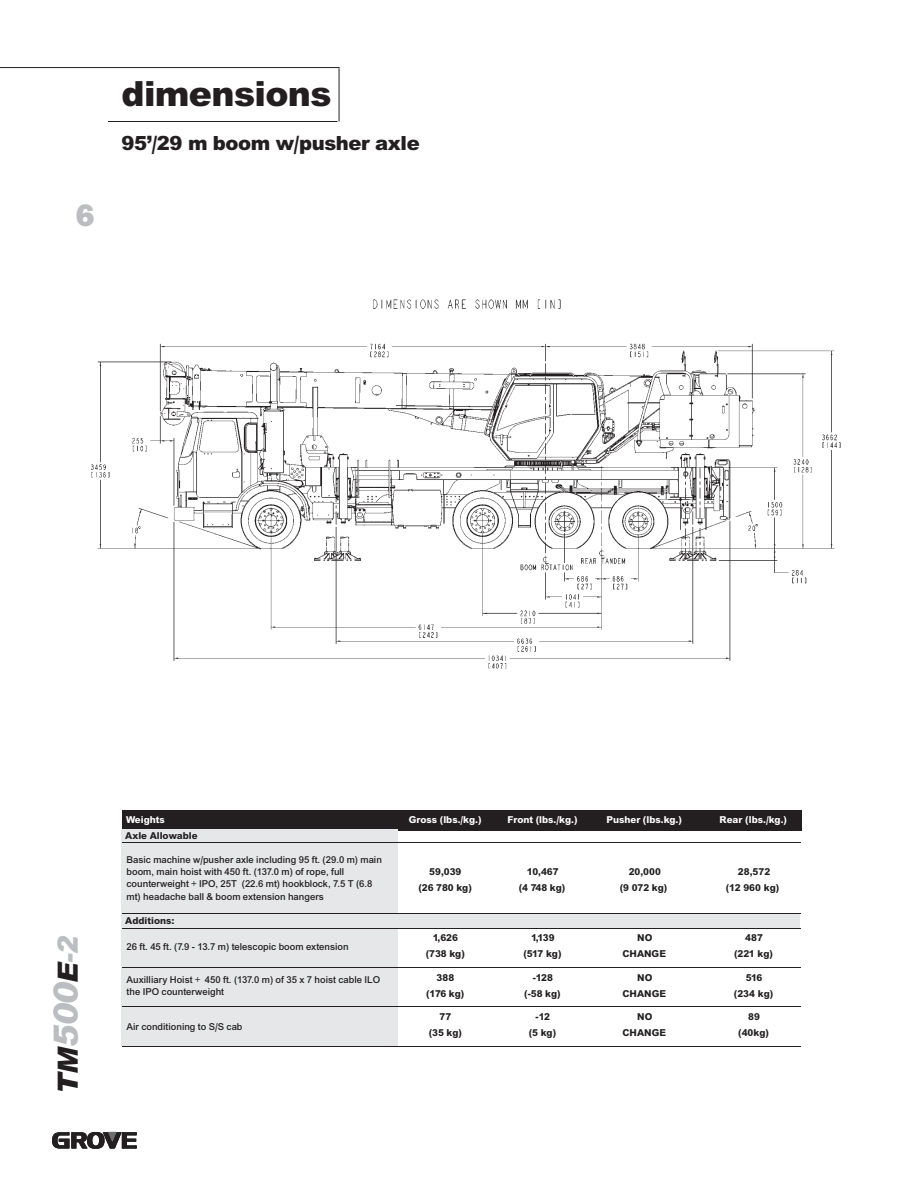
<style>
.page{position:relative;width:918px;height:1188px;background:#fff}
.page>*{position:absolute;margin:0;border:0;box-sizing:border-box;transform-origin:0 0}
.t1{font:900 37.35px "Arial";letter-spacing:-.02em;color:#231f20}
.t2{font:800 31.2px "Franklin Gothic";color:#bcbdc0}
.t3{font:30px "Arial Blk Itl";color:#231f20}
.t4{font:900 21px "Arial";letter-spacing:-.02em;color:#231f20}
.t5{font:10.2px/12.3px "Arial Mdm";color:#231f20}
.t6{font:10.2px "Arial Bld";color:#231f20}
.t7{font:10.2px "Arial Bld";color:#fff}
.s1{font-size:36px;color:#bcbdc0}
.s2{color:#bcbdc0}
</style>
<div class="page">
<hr style="left:339px;top:68px;width:1px;height:54px;background:#231f20">
<hr style="left:0;top:67px;width:340px;height:1px;background:#231f20">
<hr style="left:108px;top:121px;width:229px;height:1px;background:#231f20">
<img style="left:91px;top:299px;width:750px;height:370px">
<div style="left:122px;top:810px;width:680px;height:20px;background:#231f20"></div>
<div style="left:122px;top:830px;width:276px;height:216px;background:#e6e7e9"></div>
<div style="left:122px;top:913px;width:678px;height:16px;background:#e6e7e9"></div>
<hr style="left:122px;top:843px;width:679px;height:1px;background:#231f20">
<hr style="left:122px;top:913px;width:679px;height:1px;background:#231f20">
<hr style="left:122px;top:929px;width:679px;height:1px;background:#231f20">
<hr style="left:122px;top:967px;width:679px;height:1px;background:#231f20">
<hr style="left:122px;top:1006px;width:679px;height:1px;background:#231f20">
<hr style="left:122px;top:1046px;width:679px;height:1px;background:#231f20">
<svg style="left:52px;top:1132px;width:84px;height:17px"></svg>
<h2 class="t2" style="left:76px;top:197px;width:20px">6</h2>
<h1 class="t1" style="left:122px;top:81px;width:212px">dimensions</h1>
<h3 class="t4" style="left:122px;top:136px;width:300px">95’/29 m boom w/pusher axle</h3>
<h3 class="t3" style="left:58px;top:1094px;width:159px;rotate:-90deg">TM<span class="s1">500</span>E<span class="s2">-2</span></h3>
<p class="t7" style="left:126px;top:816px;width:40px">Weights</p>
<p class="t5" style="left:127px;top:854px;width:257px">Basic machine w/pusher axle including 95 ft. (29.0 m) main boom, main hoist with 450 ft. (137.0 m) of rope, full counterweight + IPO, 25T (22.6 mt) hookblock, 7.5 T (6.8 mt) headache ball &amp; boom extension hangers</p>
<p class="t6" style="left:125px;top:833px;width:74px">Axle Allowable</p>
<p class="t6" style="left:125px;top:918px;width:51px">Additions:</p>
<p class="t5" style="left:127px;top:942px;width:224px">26 ft. 45 ft. (7.9 - 13.7 m) telescopic boom extension</p>
<p class="t5" style="left:127px;top:975px;width:255px">Auxilliary Hoist + 450 ft. (137.0 m) of 35 x 7 hoist cable ILO the IPO counterweight</p>
<p class="t5" style="left:127px;top:1022px;width:118px">Air conditioning to S/S cab</p>
<p class="t7" style="left:409px;top:817px;width:74px">Gross (lbs./kg.)</p>
<p class="t7" style="left:507px;top:817px;width:72px">Front (lbs./kg.)</p>
<p class="t7" style="left:606px;top:817px;width:77px">Pusher (lbs.kg.)</p>
<p class="t7" style="left:720px;top:817px;width:69px">Rear (lbs./kg.)</p>
<p class="t6" style="left:429px;top:868px;width:34px">59,039</p>
<p class="t6" style="left:527px;top:868px;width:33px">10,467</p>
<p class="t6" style="left:629px;top:868px;width:34px">20,000</p>
<p class="t6" style="left:738px;top:868px;width:34px">28,572</p>
<p class="t6" style="left:418px;top:884px;width:55px">(26 780 kg)</p>
<p class="t6" style="left:519px;top:884px;width:48px">(4 748 kg)</p>
<p class="t6" style="left:620px;top:884px;width:49px">(9 072 kg)</p>
<p class="t6" style="left:726px;top:884px;width:55px">(12 960 kg)</p>
<p class="t6" style="left:433px;top:935px;width:27px">1,626</p>
<p class="t6" style="left:531px;top:935px;width:25px">1,139</p>
<p class="t6" style="left:637px;top:935px;width:17px">NO</p>
<p class="t6" style="left:745px;top:935px;width:19px">487</p>
<p class="t6" style="left:426px;top:950px;width:41px">(738 kg)</p>
<p class="t6" style="left:523px;top:950px;width:40px">(517 kg)</p>
<p class="t6" style="left:623px;top:950px;width:45px">CHANGE</p>
<p class="t6" style="left:734px;top:950px;width:40px">(221 kg)</p>
<p class="t6" style="left:437px;top:974px;width:19px">388</p>
<p class="t6" style="left:533px;top:974px;width:22px">-128</p>
<p class="t6" style="left:637px;top:974px;width:17px">NO</p>
<p class="t6" style="left:746px;top:974px;width:18px">516</p>
<p class="t6" style="left:426px;top:990px;width:40px">(176 kg)</p>
<p class="t6" style="left:524px;top:990px;width:38px">(-58 kg)</p>
<p class="t6" style="left:623px;top:990px;width:45px">CHANGE</p>
<p class="t6" style="left:734px;top:990px;width:41px">(234 kg)</p>
<p class="t6" style="left:440px;top:1013px;width:13px">77</p>
<p class="t6" style="left:536px;top:1013px;width:16px">-12</p>
<p class="t6" style="left:637px;top:1013px;width:17px">NO</p>
<p class="t6" style="left:748px;top:1013px;width:13px">89</p>
<p class="t6" style="left:429px;top:1029px;width:35px">(35 kg)</p>
<p class="t6" style="left:529px;top:1029px;width:29px">(5 kg)</p>
<p class="t6" style="left:623px;top:1029px;width:45px">CHANGE</p>
<p class="t6" style="left:738px;top:1029px;width:32px">(40kg)</p>
</div>
